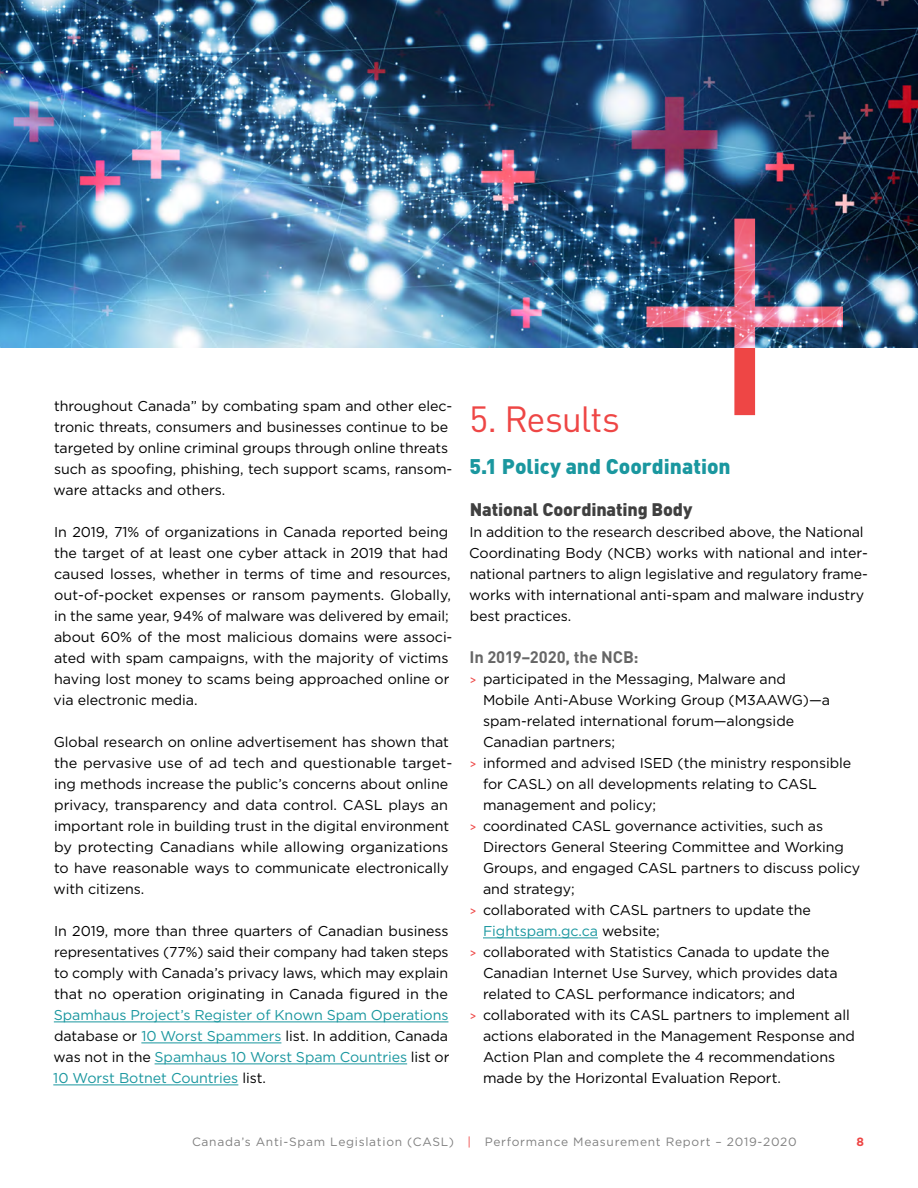
<style>
.page{position:relative;width:918px;height:1188px;background:#fff}
.page>*{position:absolute;margin:0;border:0;box-sizing:border-box;transform-origin:0 0}
.t1{font:36px "FFDIN Pro";letter-spacing:-.03em;color:#ee4645}
.Sub_1{font:900 21px "FFDIN Pro";color:#1a979f}
.Sub_2{font:900 18px "FFDIN Pro";letter-spacing:-.01em;color:#404040}
.Sub_3{font:700 16.5px "FFDIN Pro";letter-spacing:-.005em;color:#666}
.Body{font:14.25px/21px "Gotham";letter-spacing:-.005em;color:#000}
.t2{font:12px "Gotham";letter-spacing:.06em;color:#808080}
.t3{font:700 12px "Gotham";color:#ee4645}
.s1{color:#1a979f}
.s2{font-family:"FFDIN Pro";color:#ee4645}
.s3{color:#ee4645}
</style>
<div class="page">
<hr style="left:54px;top:1022px;width:394px;height:1px;background:#1a979f">
<hr style="left:141px;top:1043px;width:140px;height:1px;background:#1a979f">
<hr style="left:155px;top:1064px;width:252px;height:1px;background:#1a979f">
<hr style="left:53px;top:1085px;width:185px;height:1px;background:#1a979f">
<hr style="left:483px;top:938px;width:115px;height:1px;background:#1a979f">
<img style="left:0;top:0;width:918px;height:348px">
<svg style="left:646px;top:219px;width:197px;height:196px"></svg>
<p class="Body" style="left:54px;top:395px;width:400px">throughout Canada” by combating spam and other elec&shy;tronic threats, consumers and businesses continue to be targeted by online criminal groups through online threats such as spoofing, phishing, tech support scams, ransom&shy;ware attacks and others.</p>
<p class="Body" style="left:53px;top:521px;width:400px">In 2019, 71% of organizations in Canada reported being the target of at least one cyber attack in 2019 that had caused losses, whether in terms of time and resources, out-of-pocket expenses or ransom payments. Globally, in the same year, 94% of malware was delivered by email; about 60% of the most malicious domains were associ&shy;ated with spam campaigns, with the majority of victims having lost money to scams being approached online or via electronic media.</p>
<p class="Body" style="left:54px;top:731px;width:400px">Global research on online advertisement has shown that the pervasive use of ad tech and questionable target&shy;ing methods increase the public’s concerns about online privacy, transparency and data control. CASL plays an important role in building trust in the digital environment by protecting Canadians while allowing organizations to have reasonable ways to communicate electronically with citizens.</p>
<p class="Body" style="left:53px;top:920px;width:398px;text-align:justify">In 2019, more than three quarters of Canadian business representatives (77%) said their company had taken steps to comply with Canada’s privacy laws, which may explain that no operation originating in Canada figured in the <span class="s1">Spamhaus Project’s Register of Known Spam Operations </span>database or <span class="s1">10 Worst Spammers</span> list. In addition, Canada was not in the <span class="s1">Spamhaus 10 Worst Spam Countries</span> list or <span class="s1">10 Worst Botnet Countries</span> list.</p>
<p class="t1" style="left:470px;top:391px;width:152px">5. Results</p>
<p class="Sub_1" style="left:470px;top:448px;width:263px">5.1 Policy and Coordination</p>
<p class="Sub_2" style="left:470px;top:494px;width:224px">National Coordinating Body</p>
<p class="Body" style="left:469px;top:521px;width:400px">In addition to the research described above, the National Coordinating Body (NCB) works with national and inter&shy;national partners to align legislative and regulatory frame&shy;works with international anti-spam and malware industry best practices.</p>
<p class="Sub_3" style="left:470px;top:643px;width:171px">In 2019–2020, the NCB:</p>
<p class="Body" style="left:483px;top:668px;width:349px;text-indent:-14px"><span class="s2">&gt;</span> participated in the Messaging, Malware and Mobile Anti-Abuse Working Group (M3AAWG)—a spam-related international forum—alongside Canadian partners;</p>
<p class="Body" style="left:483px;top:752px;width:370px;text-indent:-14px"><span class="s2">&gt;</span> informed and advised ISED (the ministry responsible for CASL) on all developments relating to CASL management and policy;</p>
<p class="Body" style="left:483px;top:815px;width:379px;text-indent:-14px"><span class="s2">&gt;</span> coordinated CASL governance activities, such as Directors General Steering Committee and Working Groups, and engaged CASL partners to discuss policy and strategy;</p>
<p class="Body" style="left:483px;top:899px;width:330px;text-indent:-14px"><span class="s2">&gt;</span> collaborated with CASL partners to update the<br><span class="s1">Fightspam.gc.ca</span> website;</p>
<p class="Body" style="left:483px;top:941px;width:356px;text-indent:-14px"><span class="s2">&gt;</span> collaborated with Statistics Canada to update the<br>Canadian Internet Use Survey, which provides data related to CASL performance indicators; and</p>
<p class="Body" style="left:483px;top:1004px;width:374px;text-indent:-14px"><span class="s2">&gt;</span> collaborated with its CASL partners to implement all actions elaborated in the Management Response and Action Plan and complete the 4 recommendations made by the Horizontal Evaluation Report.</p>
<p class="t2" style="left:192px;top:1134px;width:606px">Canada’s Anti-Spam Legislation (CASL) <span class="s3">|</span> Performance Measurement Report – 2019-2020</p>
<p class="t3" style="left:856px;top:1134px;width:9px">8</p>
</div>
